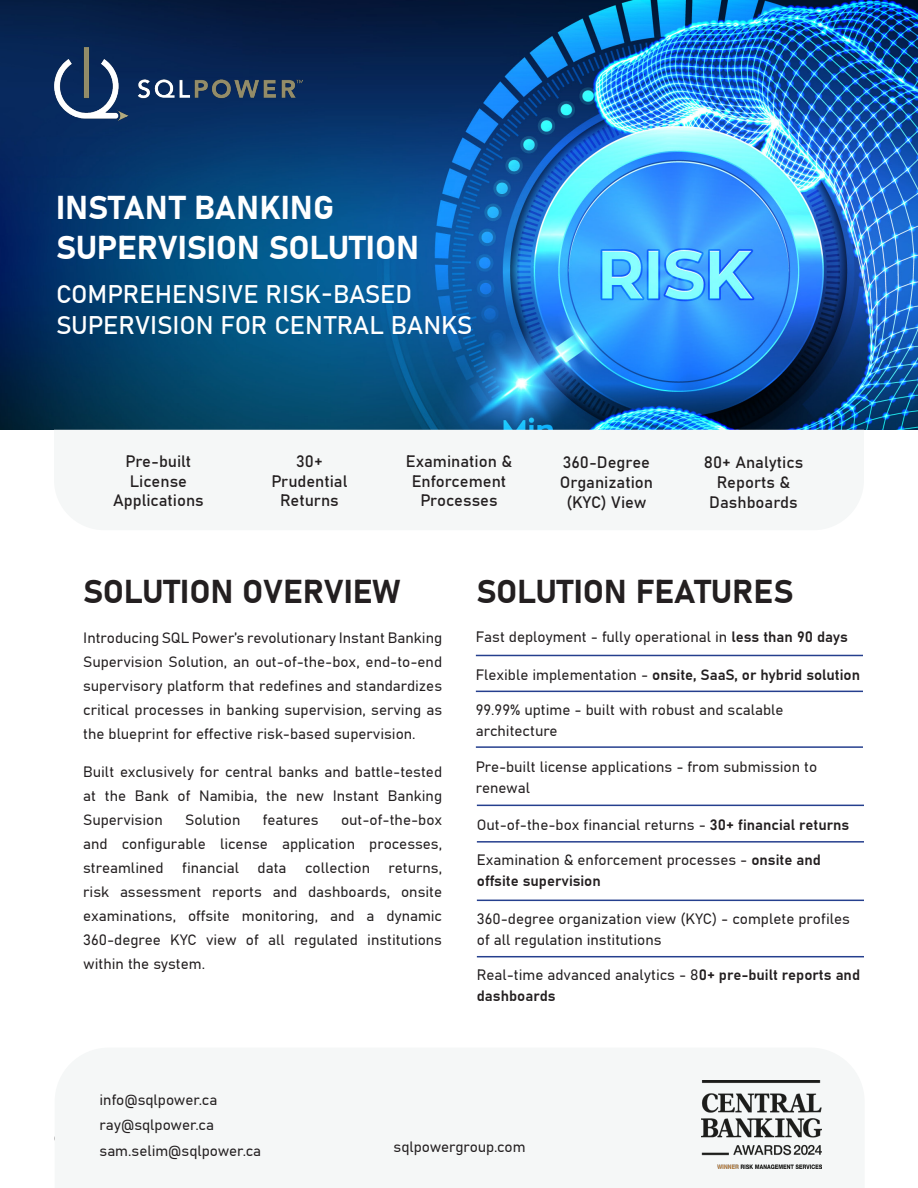
<style>
.page{position:relative;width:918px;height:1188px;background:#fff}
.page>*{position:absolute;margin:0;border:0;box-sizing:border-box;transform-origin:0 0}
.t1{font:33px/39.6px "Bahnschrift";color:#fff}
.t2{font:33px "Bahnschrift";color:#231f20}
.t3{font:25.5px/30.6px "Bahnschrift";color:#fff}
.t4{font:16.5px/19.8px "Bahnschrift";color:#231f20;text-align:center}
.t5{font:15px/24px "Bahnschrift";color:#231f20}
</style>
<div class="page">
<img style="left:0;top:0;width:918px;height:430px">
<hr style="left:476px;top:655px;width:387px;height:1px;background:#253f8e">
<hr style="left:476px;top:691px;width:387px;height:1px;background:#253f8e">
<hr style="left:476px;top:746px;width:387px;height:2px;background:#253f8e">
<img style="left:54px;top:47px;width:248px;height:73px">
<img style="left:702px;top:1080px;width:119px;height:88px">
<hr style="left:477px;top:805px;width:387px;height:1px;background:#253f8e">
<hr style="left:477px;top:841px;width:387px;height:2px;background:#253f8e">
<hr style="left:477px;top:900px;width:387px;height:1px;background:#253f8e">
<hr style="left:477px;top:956px;width:387px;height:1px;background:#253f8e">
<h1 class="t1" style="left:56px;top:186px;width:365px">INSTANT BANKING<br>SUPERVISION SOLUTION</h1>
<h2 class="t3" style="left:56px;top:277px;width:418px">COMPREHENSIVE RISK-BASED<br>SUPERVISION FOR CENTRAL BANKS</h2>
<p class="t4" style="left:271px;top:450px;width:78px">30+<br>Prudential<br>Returns</p>
<p class="t4" style="left:560px;top:451px;width:95px">360-Degree<br>Organization (KYC) View</p>
<p class="t4" style="left:113px;top:450px;width:92px">Pre-built<br>License<br>Applications</p>
<p class="t4" style="left:406px;top:450px;width:108px">Examination &amp;<br>Enforcement<br>Processes</p>
<p class="t4" style="left:704px;top:451px;width:101px">80+ Analytics<br>Reports &amp;<br>Dashboards</p>
<h1 class="t2" style="left:83px;top:566px;width:319px">SOLUTION OVERVIEW</h1>
<p class="t5" style="left:83px;top:625px;width:360px;text-align:justify">Introducing SQL Power’s revolutionary Instant Banking Supervision Solution, an out-of-the-box, end-to-end supervisory platform that redefines and standardizes critical processes in banking supervision, serving as the blueprint for effective risk-based supervision.</p>
<p class="t5" style="left:83px;top:758px;width:360px;text-align:justify">Built exclusively for central banks and battle-tested at the Bank of Namibia, the new Instant Banking Supervision</p>
<p class="t5" style="left:185px;top:806px;width:57px">Solution</p>
<p class="t5" style="left:263px;top:806px;width:57px">features</p>
<p class="t5" style="left:83px;top:806px;width:360px;text-align:justify;text-indent:258px">out-of-the-box and configurable license application processes, streamlined financial data collection returns, risk assessment reports and dashboards, onsite examinations, offsite monitoring, and a dynamic 360-degree KYC view of all regulated institutions within the system.</p>
<h1 class="t2" style="left:477px;top:566px;width:319px">SOLUTION FEATURES</h1>
<p class="t5" style="left:476px;top:624px;width:374px">Fast deployment - fully operational in less than 90 days</p>
<p class="t5" style="left:476px;top:661px;width:386px">Flexible implementation - onsite, SaaS, or hybrid solution</p>
<p class="t5" style="left:476px;top:698px;width:309px;line-height:21px">99.99% uptime - built with robust and scalable architecture</p>
<p class="t5" style="left:476px;top:755px;width:343px;line-height:21px">Pre-built license applications - from submission to renewal</p>
<p class="t5" style="left:477px;top:811px;width:374px">Out-of-the-box financial returns - 30+ financial returns</p>
<p class="t5" style="left:477px;top:848px;width:346px;line-height:21px">Examination &amp; enforcement processes - onsite and offsite supervision</p>
<p class="t5" style="left:477px;top:907px;width:375px;line-height:21px">360-degree organization view (KYC) - complete profiles of all regulation institutions</p>
<p class="t5" style="left:477px;top:963px;width:385px;line-height:21px">Real-time advanced analytics - 80+ pre-built reports and dashboards</p>
<p class="t5" style="left:100px;top:1086px;width:163px;line-height:25.5px">info@sqlpower.ca ray@sqlpower.ca sam.selim@sqlpower.ca</p>
<p class="t5" style="left:394px;top:1134px;width:134px">sqlpowergroup.com</p>
</div>
